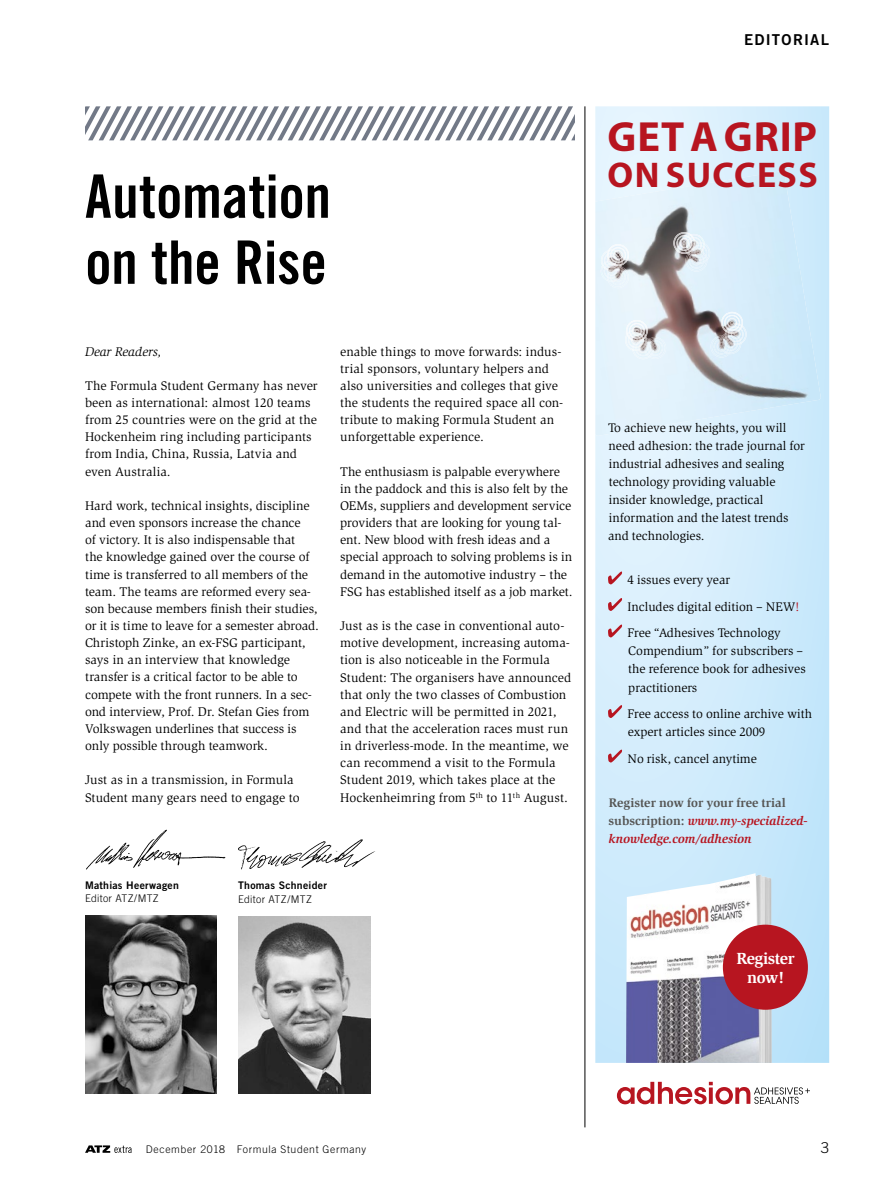
<style>
.page{position:relative;width:893px;height:1187px;background:#fff}
.page>*{position:absolute;margin:0;border:0;box-sizing:border-box;transform-origin:0 0}
.t1{font:60px/66px "Trade Gothic LT Std Bd Cn 20";color:#000}
.t2{font:700 42.3px "Myriad Pro";letter-spacing:.02em;color:#b71520}
.t3{font:700 35.85px "Myriad Pro";letter-spacing:.04em;color:#b71520}
.t4{font:700 16.5px/18.9px "Slimbach Std";letter-spacing:-.025em;color:#fff;text-align:center}
.t5{font:15px "Trade Gothic LT Std Bd 2";letter-spacing:.085em;color:#000}
.t6{font:300 15px "Trade Gothic LT Std";color:#000}
.t7{font:12.9px/17.1px "Slimbach Std";letter-spacing:-.005em;color:#000}
.t8{font:italic 12.9px "Slimbach Std";letter-spacing:-.005em;color:#000}
.t9{font:12.75px/18px "Slimbach Std Book 2";color:#000}
.t10{font:italic 700 12.75px/18px "Slimbach Std";color:#b71520}
.t11{font:300 10.5px "Trade Gothic LT Std";letter-spacing:.045em;color:#000}
.t12{font:10.5px "Trade Gothic LT Std Bd 2";letter-spacing:.025em;color:#000}
.s1{color:#b71520}
.s2{font-style:normal;color:#565655}
</style>
<div class="page">
<svg style="left:85px;top:106px;width:489px;height:34px"></svg>
<hr style="left:585px;top:106px;width:1px;height:1021px;background:#000">
<img style="left:86px;top:829px;width:139px;height:41px">
<img style="left:85px;top:915px;width:132px;height:177px">
<img style="left:238px;top:839px;width:137px;height:30px">
<img style="left:238px;top:916px;width:132px;height:177px">
<svg style="left:85px;top:1145px;width:47px;height:7px"></svg>
<svg style="left:595px;top:106px;width:234px;height:956px;background:#d1ebfb"></svg>
<svg style="left:617px;top:1081px;width:193px;height:23px"></svg>
<img style="left:595px;top:171px;width:226px;height:265px">
<img style="left:668px;top:340px;width:72px;height:15px">
<img style="left:607px;top:244px;width:23px;height:44px">
<img style="left:673px;top:232px;width:22px;height:22px">
<img style="left:720px;top:312px;width:24px;height:11px">
<img style="left:625px;top:320px;width:23px;height:9px">
<img style="left:600px;top:249px;width:4px;height:11px">
<img style="left:683px;top:234px;width:22px;height:4px">
<img style="left:686px;top:234px;width:6px;height:4px">
<img style="left:741px;top:323px;width:7px;height:22px">
<img style="left:741px;top:325px;width:2px;height:7px">
<img style="left:624px;top:329px;width:4px;height:22px">
<img style="left:600px;top:260px;width:4px;height:22px">
<img style="left:707px;top:242px;width:4px;height:18px">
<img style="left:632px;top:355px;width:12px;height:4px">
<img style="left:611px;top:271px;width:15px;height:14px">
<svg style="left:604px;top:249px;width:19px;height:33px"></svg>
<img style="left:685px;top:253px;width:23px;height:18px">
<svg style="left:679px;top:238px;width:28px;height:27px"></svg>
<img style="left:709px;top:336px;width:20px;height:21px">
<svg style="left:716px;top:318px;width:25px;height:35px"></svg>
<img style="left:721px;top:336px;width:9px;height:18px">
<img style="left:644px;top:337px;width:24px;height:22px">
<svg style="left:628px;top:326px;width:33px;height:29px"></svg>
<img style="left:648px;top:339px;width:3px;height:18px">
<svg style="left:608px;top:571px;width:14px;height:13px"></svg>
<svg style="left:608px;top:598px;width:14px;height:13px"></svg>
<svg style="left:608px;top:624px;width:14px;height:13px"></svg>
<svg style="left:608px;top:705px;width:14px;height:13px"></svg>
<svg style="left:608px;top:749px;width:14px;height:13px"></svg>
<img style="left:626px;top:873px;width:146px;height:189px">
<div style="left:723px;top:924px;width:85px;height:85px;background:#b71520;border-radius:50%"></div>
<h1 class="t1" style="left:85px;top:163px;width:248px">Automation on the Rise</h1>
<p class="t8" style="left:85px;top:344px;width:78px">Dear Readers,</p>
<p class="t7" style="left:85px;top:377px;width:234px">The Formula Student Germany has never been as international: almost 120 teams from 25 countries were on the grid at the Hockenheim ring including participants from India, China, Russia, Latvia and even Australia.</p>
<p class="t7" style="left:85px;top:497px;width:235px">Hard work, technical insights, discipline and even sponsors increase the chance<br>of victory. It is also indispensable that<br>the knowledge gained over the course of time is transferred to all members of the team. The teams are reformed every sea&shy;son because members finish their studies, or it is time to leave for a semester abroad.<br>Christoph Zinke, an ex-FSG participant, says in an interview that knowledge transfer is a critical factor to be able to compete with the front runners. In a sec&shy;ond interview, Prof. Dr. Stefan Gies from Volkswagen underlines that success is only possible through teamwork.</p>
<p class="t7" style="left:85px;top:771px;width:216px">Just as in a transmission, in Formula<br>Student many gears need to engage to</p>
<p class="t7" style="left:340px;top:343px;width:225px">enable things to move forwards: indus&shy;trial sponsors, voluntary helpers and also universities and colleges that give the students the required space all con&shy;tribute to making Formula Student an unforgettable experience.</p>
<p class="t7" style="left:340px;top:463px;width:234px">The enthusiasm is palpable everywhere in the paddock and this is also felt by the OEMs, suppliers and development service providers that are looking for young tal&shy;ent. New blood with fresh ideas and a special approach to solving problems is in demand in the automotive industry – the FSG has established itself as a job market.</p>
<p class="t7" style="left:340px;top:617px;width:233px">Just as is the case in conventional auto&shy;motive development, increasing automa&shy;tion is also noticeable in the Formula Student: The organisers have announced that only the two classes of Combustion and Electric will be permitted in 2021, and that the acceleration races must run in driverless-mode. In the meantime, we can recommend a visit to the Formula Student 2019, which takes place at the Hockenheimring from 5<sup>th</sup> to 11<sup>th</sup> August.</p>
<p class="t12" style="left:85px;top:878px;width:95px">Mathias Heerwagen</p>
<p class="t11" style="left:85px;top:892px;width:75px">Editor ATZ/MTZ</p>
<p class="t12" style="left:238px;top:878px;width:90px">Thomas Schneider</p>
<p class="t11" style="left:238px;top:892px;width:75px">Editor ATZ/MTZ</p>
<p class="t5" style="left:744px;top:30px;width:87px">EDITORIAL</p>
<h2 class="t2" style="left:608px;top:109px;width:211px">GET A GRIP</h2>
<h3 class="t3" style="left:608px;top:151px;width:212px">ON SUCCESS</h3>
<p class="t9" style="left:608px;top:418px;width:198px">To achieve new heights, you will need adhesion: the trade journal for industrial adhesives and sealing technology providing valuable insider knowledge, practical information and the latest trends and technologies.</p>
<p class="t9" style="left:628px;top:567px;width:174px;line-height:26.5px">4 issues every year<br>Includes digital edition – NEW<span class="s1">!<br></span>Free “Adhesives Technology</p>
<p class="t9" style="left:628px;top:642px;width:179px">Compendium” for subscribers – the reference book for adhesives practitioners</p>
<p class="t9" style="left:628px;top:704px;width:186px">Free access to online archive with expert articles since 2009</p>
<p class="t9" style="left:628px;top:749px;width:131px">No risk, cancel anytime</p>
<p class="t10" style="left:609px;top:793px;width:200px"><span class="s2">Register now for your free trial subscription:</span> www.my-specialized&shy;knowledge.com/adhesion</p>
<p class="t4" style="left:736px;top:948px;width:60px">Register now!</p>
<p class="t11" style="left:146px;top:1142px;width:222px">December 2018 Formula Student Germany</p>
<p class="t6" style="left:821px;top:1138px;width:10px">3</p>
</div>
